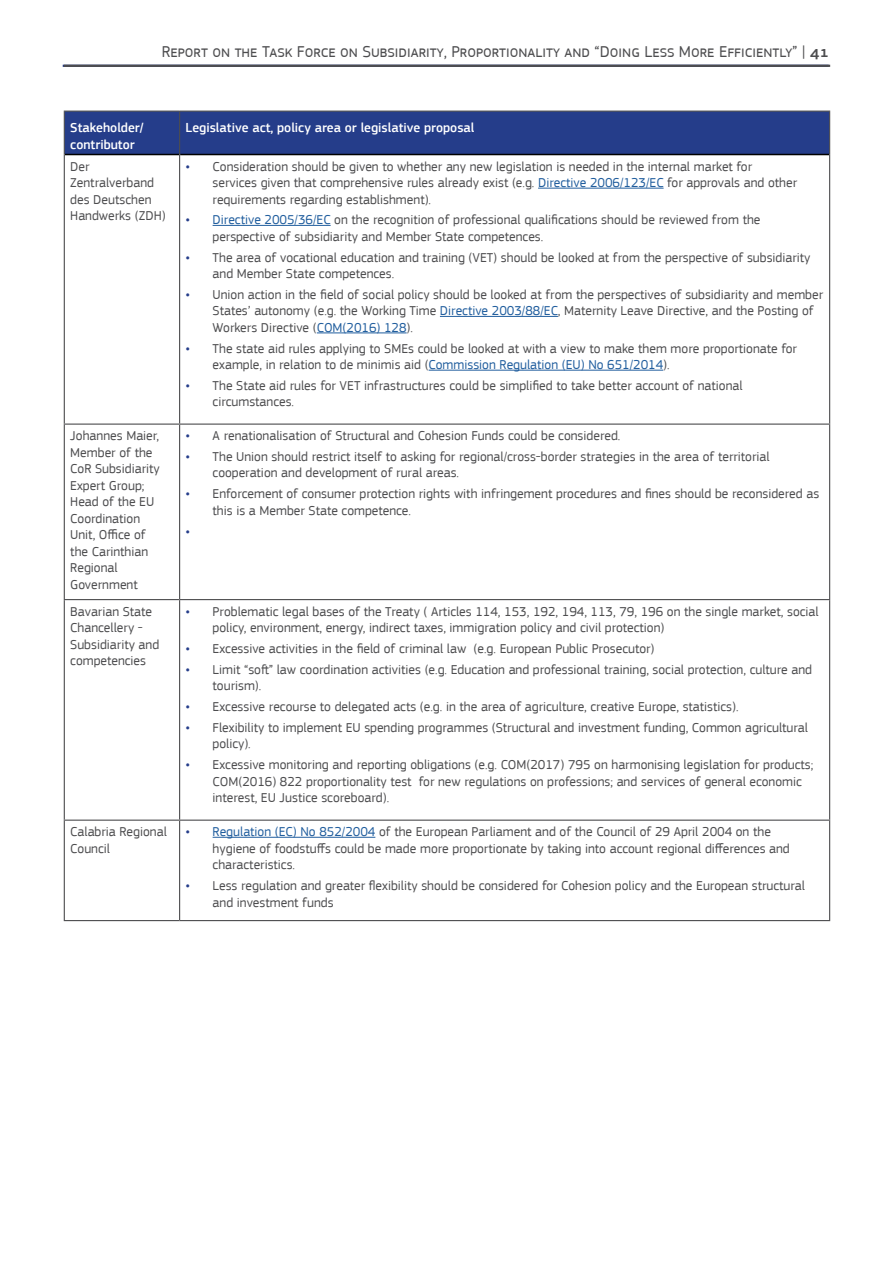
<style>
.page{position:relative;width:893px;height:1263px;background:#fff}
.page>*{position:absolute;margin:0;border:0;box-sizing:border-box;transform-origin:0 0}
.t1{font:16.5px "EC Square Sans Pro";color:#4d4d4f}
.t2{font:16.5px "EC Square Sans Pro";color:#253d8a}
.t3{font:13.5px/16.5px "EC Square Sans Pro";color:#4d4d4f}
.t4{font:500 13.5px/16.5px "EC Square Sans Pro";color:#fff}
.s1{font-weight:500}
.s2{font-size:16.5px;color:#253d8a}
.s3{color:#215e9e}
</style>
<div class="page">
<hr style="left:63px;top:65px;width:766px;height:2px;background:#253d8a">
<hr style="left:64px;top:65px;width:766px;height:2px;background:#4d4d4f">
<div style="left:65px;top:112px;width:764px;height:42px;background:#253d8a"></div>
<hr style="left:65px;top:154px;width:114px;height:1px;background:#000">
<hr style="left:180px;top:154px;width:649px;height:1px;background:#000">
<hr style="left:64px;top:111px;width:116px;height:1px;background:#4d4d4f">
<hr style="left:64px;top:112px;width:1px;height:43px;background:#4d4d4f">
<hr style="left:180px;top:111px;width:650px;height:1px;background:#4d4d4f">
<hr style="left:179px;top:112px;width:1px;height:43px;background:#4d4d4f">
<hr style="left:829px;top:112px;width:1px;height:43px;background:#4d4d4f">
<hr style="left:64px;top:154px;width:1px;height:269px;background:#4d4d4f">
<hr style="left:179px;top:154px;width:1px;height:269px;background:#4d4d4f">
<hr style="left:829px;top:154px;width:1px;height:269px;background:#4d4d4f">
<hr style="left:64px;top:423px;width:116px;height:2px;background:#4d4d4f">
<hr style="left:64px;top:425px;width:1px;height:174px;background:#4d4d4f">
<hr style="left:180px;top:423px;width:650px;height:2px;background:#4d4d4f">
<hr style="left:179px;top:425px;width:1px;height:174px;background:#4d4d4f">
<hr style="left:829px;top:425px;width:1px;height:174px;background:#4d4d4f">
<hr style="left:64px;top:599px;width:116px;height:1px;background:#4d4d4f">
<hr style="left:64px;top:600px;width:1px;height:219px;background:#4d4d4f">
<hr style="left:180px;top:599px;width:650px;height:1px;background:#4d4d4f">
<hr style="left:179px;top:600px;width:1px;height:219px;background:#4d4d4f">
<hr style="left:829px;top:600px;width:1px;height:219px;background:#4d4d4f">
<hr style="left:64px;top:819px;width:116px;height:2px;background:#4d4d4f">
<hr style="left:64px;top:821px;width:1px;height:99px;background:#4d4d4f">
<hr style="left:180px;top:819px;width:650px;height:2px;background:#4d4d4f">
<hr style="left:179px;top:821px;width:1px;height:99px;background:#4d4d4f">
<hr style="left:829px;top:821px;width:1px;height:99px;background:#4d4d4f">
<hr style="left:64px;top:920px;width:116px;height:1px;background:#4d4d4f">
<hr style="left:180px;top:920px;width:650px;height:1px;background:#4d4d4f">
<hr style="left:538px;top:188px;width:126px;height:1px;background:#215e9e">
<hr style="left:213px;top:225px;width:118px;height:1px;background:#215e9e">
<hr style="left:440px;top:316px;width:118px;height:1px;background:#215e9e">
<hr style="left:317px;top:332px;width:90px;height:1px;background:#215e9e">
<hr style="left:429px;top:370px;width:234px;height:1px;background:#215e9e">
<hr style="left:213px;top:837px;width:162px;height:1px;background:#215e9e">
<p class="t1" style="left:162px;top:42px;width:669px">Report on the Task Force on Subsidiarity, Proportionality and “Doing Less More Efficiently” | <span class="s1">41</span></p>
<p class="t4" style="left:70px;top:120px;width:75px">Stakeholder/ contributor</p>
<p class="t4" style="left:186px;top:120px;width:290px">Legislative act, policy area or legislative proposal</p>
<p class="t3" style="left:70px;top:158px;width:97px">Der<br>Zentralverband des Deutschen<br>Handwerks (ZDH)</p>
<p class="t3" style="left:213px;top:158px;width:586px;text-indent:-27px"><span class="s2">•</span> Consideration should be given to whether any new legislation is needed in the internal market for services given that comprehensive rules already exist (e.g. <span class="s3">Directive 2006/123/EC</span> for approvals and other requirements regarding establishment).</p>
<p class="t3" style="left:213px;top:212px;width:549px;text-indent:-27px"><span class="s2">•</span> <span class="s3">Directive 2005/36/EC</span> on the recognition of professional qualifications should be reviewed from the perspective of subsidiarity and Member State competences.</p>
<p class="t3" style="left:213px;top:249px;width:599px;text-indent:-27px"><span class="s2">•</span> The area of vocational education and training (VET) should be looked at from the perspective of subsidiarity and Member State competences.</p>
<p class="t3" style="left:213px;top:286px;width:612px;text-indent:-27px"><span class="s2">•</span> Union action in the field of social policy should be looked at from the perspectives of subsidiarity and member<br>States’ autonomy (e.g. the Working Time <span class="s3">Directive 2003/88/EC</span>, Maternity Leave Directive, and the Posting of<br>Workers Directive (<span class="s3">COM(2016) 128</span>).</p>
<p class="t3" style="left:213px;top:340px;width:586px;text-indent:-27px"><span class="s2">•</span> The state aid rules applying to SMEs could be looked at with a view to make them more proportionate for example, in relation to de minimis aid (<span class="s3">Commission Regulation (EU) No 651/2014</span>).</p>
<p class="t3" style="left:213px;top:377px;width:531px;text-indent:-27px"><span class="s2">•</span> The State aid rules for VET infrastructures could be simplified to take better account of national circumstances.</p>
<p class="t3" style="left:70px;top:428px;width:91px">Johannes Maier,<br>Member of the<br>CoR Subsidiarity<br>Expert Group;<br>Head of the EU<br>Coordination<br>Unit, Office of the Carinthian<br>Regional<br>Government</p>
<p class="t3" style="left:186px;top:428px;width:436px"><span class="s2">•</span> A renationalisation of Structural and Cohesion Funds could be considered.</p>
<p class="t3" style="left:213px;top:448px;width:558px;text-indent:-27px"><span class="s2">•</span> The Union should restrict itself to asking for regional/cross-border strategies in the area of territorial cooperation and development of rural areas.</p>
<p class="t3" style="left:213px;top:486px;width:608px;text-indent:-27px"><span class="s2">•</span> Enforcement of consumer protection rights with infringement procedures and fines should be reconsidered as this is a Member State competence.</p>
<p class="t2" style="left:186px;top:520px;width:6px">•</p>
<p class="t3" style="left:70px;top:603px;width:90px">Bavarian State<br>Chancellery -<br>Subsidiarity and competencies</p>
<p class="t3" style="left:213px;top:603px;width:608px;text-indent:-27px"><span class="s2">•</span> Problematic legal bases of the Treaty ( Articles 114, 153, 192, 194, 113, 79, 196 on the single market, social policy, environment, energy, indirect taxes, immigration policy and civil protection)</p>
<p class="t3" style="left:186px;top:640px;width:470px"><span class="s2">•</span> Excessive activities in the field of criminal law (e.g. European Public Prosecutor)</p>
<p class="t3" style="left:213px;top:661px;width:601px;text-indent:-27px"><span class="s2">•</span> Limit “soft” law coordination activities (e.g. Education and professional training, social protection, culture and tourism).</p>
<p class="t3" style="left:186px;top:698px;width:554px"><span class="s2">•</span> Excessive recourse to delegated acts (e.g. in the area of agriculture, creative Europe, statistics).</p>
<p class="t3" style="left:213px;top:719px;width:597px;text-indent:-27px"><span class="s2">•</span> Flexibility to implement EU spending programmes (Structural and investment funding, Common agricultural policy).</p>
<p class="t3" style="left:213px;top:756px;width:602px;text-indent:-27px"><span class="s2">•</span> Excessive monitoring and reporting obligations (e.g. COM(2017) 795 on harmonising legislation for products;<br>COM(2016) 822 proportionality test for new regulations on professions; and services of general economic interest, EU Justice scoreboard).</p>
<p class="t3" style="left:70px;top:824px;width:98px">Calabria Regional<br>Council</p>
<p class="t3" style="left:213px;top:824px;width:579px;text-indent:-27px"><span class="s2">•</span> <span class="s3">Regulation (EC) No 852/2004</span> of the European Parliament and of the Council of 29 April 2004 on the hygiene of foodstuffs could be made more proportionate by taking into account regional differences and characteristics.</p>
<p class="t3" style="left:213px;top:877px;width:594px;text-indent:-27px"><span class="s2">•</span> Less regulation and greater flexibility should be considered for Cohesion policy and the European structural and investment funds</p>
</div>
